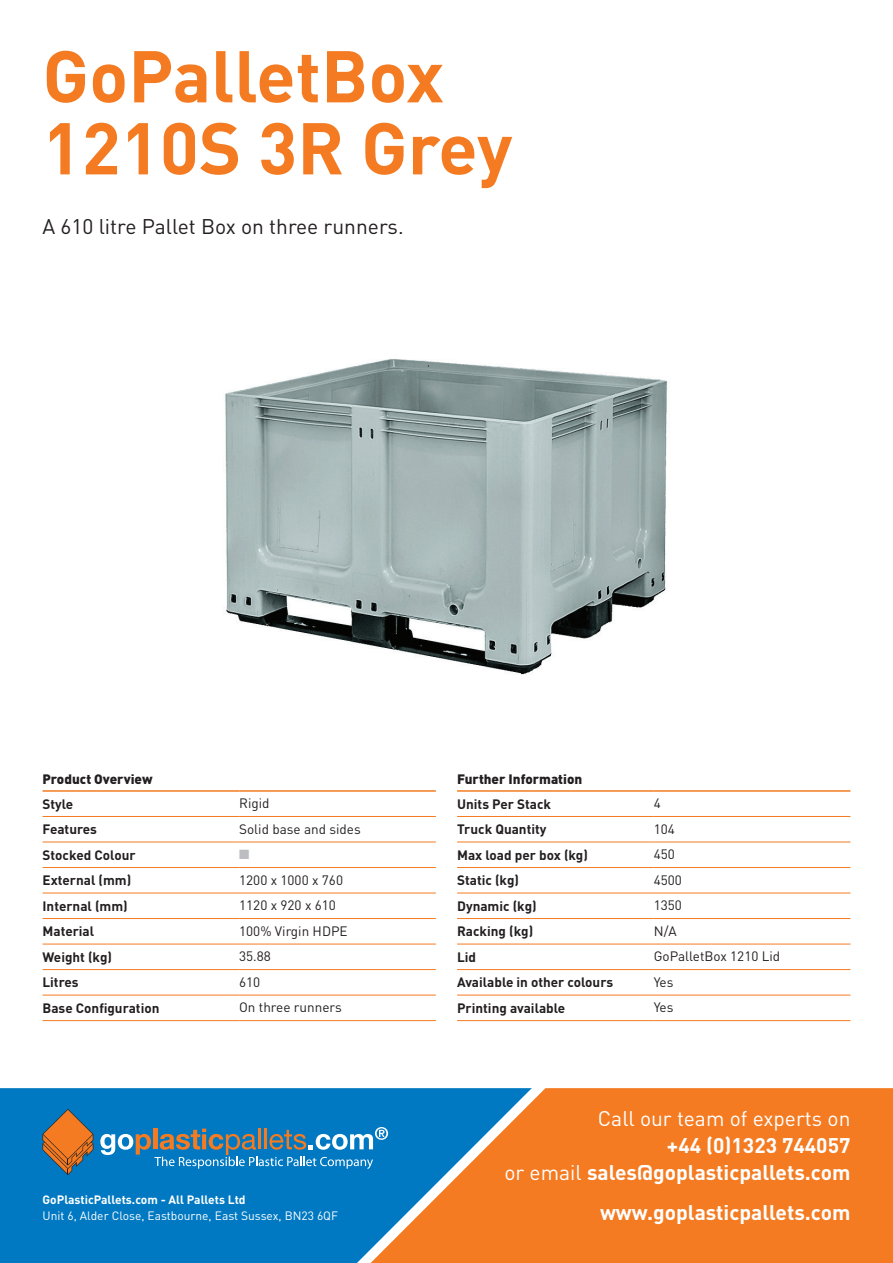
<style>
.page{position:relative;width:893px;height:1263px;background:#fff}
.page>*{position:absolute;margin:0;border:0;box-sizing:border-box;transform-origin:0 0}
.Product_Name{font:700 72px/72px "DIN";color:#f47b21}
.t1{font:700 21px/27px "DIN";color:#fff;text-align:right}
.Product_Description{font:21px "DIN";color:#231f20}
.Table_Text_Bold{font:700 13.5px "DIN";color:#231f20}
.Table_Text_Regular{font:13.5px "DIN";color:#231f20}
.Table_Header{font:900 13.5px "DIN";color:#231f20}
.Table_Text_Regular-2{font:13.5px "Zapf Dingbats ITC";color:#bcbdc0}
.t2{font:12px/16.5px "DIN";color:#fff}
.s1{font-weight:700}
.s2{font-weight:400}
</style>
<div class="page">
<img style="left:225px;top:359px;width:443px;height:316px">
<div style="left:0;top:1084px;width:893px;height:179px;background:#f47b21"></div>
<div style="left:0;top:1088px;width:100px;height:175px;background:#0079c2"></div>
<svg style="left:43px;top:1109px;width:50px;height:66px"></svg>
<div style="left:0;top:1081px;width:893px;height:7px;background:#fff"></div>
<svg style="left:100px;top:1088px;width:456px;height:175px"></svg>
<hr style="left:43px;top:816px;width:196px;height:1px;background:#f47b21">
<hr style="left:239px;top:816px;width:197px;height:1px;background:#f47b21">
<hr style="left:43px;top:842px;width:196px;height:1px;background:#f47b21">
<hr style="left:239px;top:842px;width:197px;height:1px;background:#f47b21">
<hr style="left:43px;top:1020px;width:196px;height:1px;background:#f47b21">
<hr style="left:239px;top:1020px;width:197px;height:1px;background:#f47b21">
<hr style="left:43px;top:790px;width:196px;height:2px;background:#f47b21">
<hr style="left:239px;top:790px;width:197px;height:2px;background:#f47b21">
<hr style="left:43px;top:867px;width:196px;height:1px;background:#f47b21">
<hr style="left:239px;top:867px;width:197px;height:1px;background:#f47b21">
<hr style="left:43px;top:893px;width:196px;height:1px;background:#f47b21">
<hr style="left:239px;top:893px;width:197px;height:1px;background:#f47b21">
<hr style="left:43px;top:918px;width:196px;height:1px;background:#f47b21">
<hr style="left:239px;top:918px;width:197px;height:1px;background:#f47b21">
<hr style="left:43px;top:944px;width:196px;height:1px;background:#f47b21">
<hr style="left:239px;top:944px;width:197px;height:1px;background:#f47b21">
<hr style="left:43px;top:969px;width:196px;height:1px;background:#f47b21">
<hr style="left:239px;top:969px;width:197px;height:1px;background:#f47b21">
<hr style="left:43px;top:995px;width:196px;height:1px;background:#f47b21">
<hr style="left:239px;top:995px;width:197px;height:1px;background:#f47b21">
<hr style="left:457px;top:842px;width:197px;height:1px;background:#f47b21">
<hr style="left:654px;top:842px;width:196px;height:1px;background:#f47b21">
<hr style="left:457px;top:867px;width:197px;height:1px;background:#f47b21">
<hr style="left:654px;top:867px;width:196px;height:1px;background:#f47b21">
<hr style="left:457px;top:893px;width:197px;height:1px;background:#f47b21">
<hr style="left:654px;top:893px;width:196px;height:1px;background:#f47b21">
<hr style="left:457px;top:918px;width:197px;height:1px;background:#f47b21">
<hr style="left:654px;top:918px;width:196px;height:1px;background:#f47b21">
<hr style="left:457px;top:944px;width:197px;height:1px;background:#f47b21">
<hr style="left:654px;top:944px;width:196px;height:1px;background:#f47b21">
<hr style="left:457px;top:969px;width:197px;height:1px;background:#f47b21">
<hr style="left:654px;top:969px;width:196px;height:1px;background:#f47b21">
<hr style="left:457px;top:995px;width:197px;height:1px;background:#f47b21">
<hr style="left:654px;top:995px;width:196px;height:1px;background:#f47b21">
<hr style="left:457px;top:1020px;width:197px;height:1px;background:#f47b21">
<hr style="left:654px;top:1020px;width:196px;height:1px;background:#f47b21">
<hr style="left:457px;top:790px;width:197px;height:2px;background:#f47b21">
<hr style="left:654px;top:790px;width:196px;height:2px;background:#f47b21">
<hr style="left:457px;top:816px;width:197px;height:1px;background:#f47b21">
<hr style="left:654px;top:816px;width:196px;height:1px;background:#f47b21">
<p class="Product_Name" style="left:43px;top:37px;width:472px">GoPalletBox<br>1210S 3R Grey</p>
<p class="Product_Description" style="left:43px;top:213px;width:363px">A 610 litre Pallet Box on three runners.</p>
<p class="Table_Header" style="left:43px;top:770px;width:112px">Product Overview</p>
<p class="Table_Text_Bold" style="left:43px;top:795px;width:32px">Style</p>
<p class="Table_Text_Regular" style="left:239px;top:795px;width:32px">Rigid</p>
<p class="Table_Text_Bold" style="left:43px;top:820px;width:56px">Features</p>
<p class="Table_Text_Regular" style="left:239px;top:820px;width:123px">Solid base and sides</p>
<p class="Table_Text_Bold" style="left:43px;top:846px;width:95px">Stocked Colour</p>
<p class="Table_Text_Regular-2" style="left:239px;top:848px;width:12px">■</p>
<p class="Table_Text_Bold" style="left:43px;top:871px;width:90px">External (mm)</p>
<p class="Table_Text_Regular" style="left:239px;top:871px;width:105px">1200 x 1000 x 760</p>
<p class="Table_Text_Bold" style="left:43px;top:897px;width:87px">Internal (mm)</p>
<p class="Table_Text_Regular" style="left:239px;top:897px;width:98px">1120 x 920 x 610</p>
<p class="Table_Text_Bold" style="left:43px;top:922px;width:53px">Material</p>
<p class="Table_Text_Regular" style="left:239px;top:922px;width:110px">100% Virgin HDPE</p>
<p class="Table_Text_Bold" style="left:43px;top:948px;width:71px">Weight (kg)</p>
<p class="Table_Text_Regular" style="left:239px;top:948px;width:33px">35.88</p>
<p class="Table_Text_Bold" style="left:43px;top:973px;width:38px">Litres</p>
<p class="Table_Text_Regular" style="left:239px;top:974px;width:23px">610</p>
<p class="Table_Text_Bold" style="left:43px;top:999px;width:118px">Base Configuration</p>
<p class="Table_Text_Regular" style="left:239px;top:999px;width:104px">On three runners</p>
<p class="t2" style="left:43px;top:1191px;width:297px"><span class="s1">GoPlasticPallets.com - All Pallets Ltd<br></span>Unit 6, Alder Close, Eastbourne, East Sussex, BN23 6QF</p>
<p class="Table_Header" style="left:457px;top:770px;width:127px">Further Information</p>
<p class="Table_Text_Bold" style="left:457px;top:795px;width:96px">Units Per Stack</p>
<p class="Table_Text_Regular" style="left:654px;top:795px;width:9px">4</p>
<p class="Table_Text_Bold" style="left:457px;top:820px;width:91px">Truck Quantity</p>
<p class="Table_Text_Regular" style="left:654px;top:820px;width:23px">104</p>
<p class="Table_Text_Bold" style="left:457px;top:846px;width:132px">Max load per box (kg)</p>
<p class="Table_Text_Regular" style="left:654px;top:846px;width:23px">450</p>
<p class="Table_Text_Bold" style="left:457px;top:871px;width:63px">Static (kg)</p>
<p class="Table_Text_Regular" style="left:654px;top:871px;width:30px">4500</p>
<p class="Table_Text_Bold" style="left:457px;top:897px;width:81px">Dynamic (kg)</p>
<p class="Table_Text_Regular" style="left:654px;top:897px;width:30px">1350</p>
<p class="Table_Text_Bold" style="left:457px;top:922px;width:78px">Racking (kg)</p>
<p class="Table_Text_Regular" style="left:654px;top:922px;width:24px">N/A</p>
<p class="Table_Text_Bold" style="left:457px;top:948px;width:21px">Lid</p>
<p class="Table_Text_Regular" style="left:654px;top:948px;width:128px">GoPalletBox 1210 Lid</p>
<p class="Table_Text_Bold" style="left:457px;top:973px;width:157px">Available in other colours</p>
<p class="Table_Text_Regular" style="left:654px;top:974px;width:21px">Yes</p>
<p class="Table_Text_Bold" style="left:457px;top:999px;width:110px">Printing available</p>
<p class="Table_Text_Regular" style="left:654px;top:999px;width:21px">Yes</p>
<p class="t1" style="left:504px;top:1104px;width:348px"><span class="s2">Call our team of experts on<br></span>+44 (0)1323 744057<br><span class="s2">or email</span> sales@goplasticpallets.com</p>
<p class="t1" style="left:600px;top:1198px;width:252px">www.goplasticpallets.com</p>
</div>
